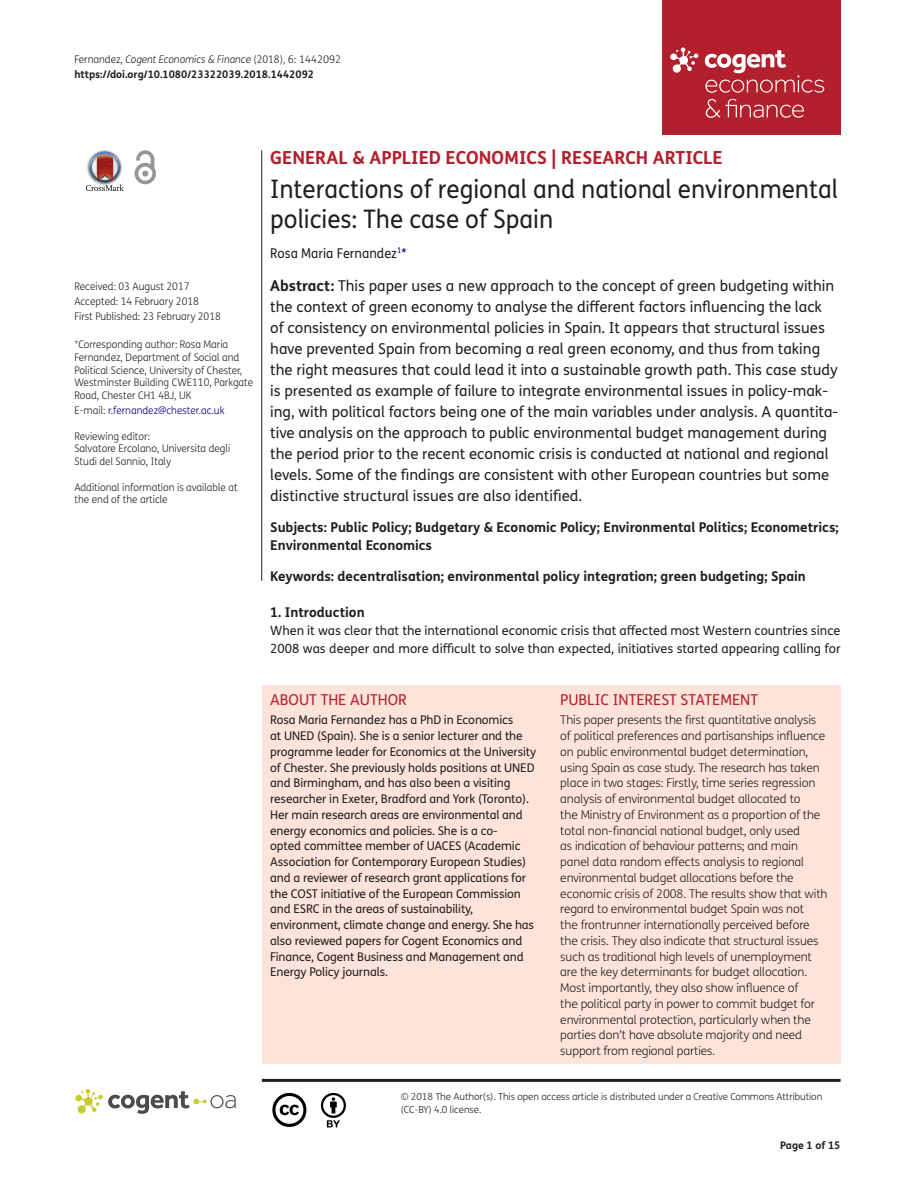
<style>
.page{position:relative;width:915px;height:1191px;background:#fff}
.page>*{position:absolute;margin:0;border:0;box-sizing:border-box;transform-origin:0 0}
.t1{font:25.5px/30px "FS Me Pro";color:#231f20;scale:.95 1}
.t2{font:700 18px "FS Me Pro";color:#b3202d}
.t3{font:15px/21px "FS Me Pro";color:#231f20}
.t4{font:15px "FS Me Pro";color:#b3202d}
.t5{font:700 13.5px/18px "FS Me Pro";color:#231f20}
.t6{font:13.5px "FS Me Pro";color:#231f20;scale:.95 1}
.t7{font:12.75px/18px "FS Me Pro";color:#231f20}
.t8{font:300 12px/15.8px "FS Me Pro";letter-spacing:-.01em;color:#231f20}
.t9{font:12px/15.8px "FS Me Pro";letter-spacing:-.01em;color:#231f20}
.t10{font:300 10.5px/12.8px "FS Me Pro";color:#231f20;scale:.95 1}
.t11{font:700 10.5px/15px "FS Me Pro";color:#231f20}
.t12{font:300 10.5px "FS Me Pro";color:#000080;scale:.95 1}
.t13{font:300 9.75px/12.8px "FS Me Pro";letter-spacing:-.01em;color:#231f20}
.s1{font-weight:300}
.s2{font-weight:300;font-style:italic}
.s3{color:#231f20}
.s4{color:#000080}
.s5{font-weight:700}
</style>
<div class="page">
<div style="left:661px;top:0;width:179px;height:134px;background:#b3202d"></div>
<svg style="left:670px;top:48px;width:28px;height:25px"></svg>
<svg style="left:704px;top:50px;width:120px;height:43px"></svg>
<svg style="left:705px;top:99px;width:98px;height:19px"></svg>
<div style="left:261px;top:685px;width:579px;height:378px;background:#fde3da"></div>
<svg style="left:86px;top:151px;width:38px;height:40px"></svg>
<svg style="left:134px;top:150px;width:22px;height:34px"></svg>
<hr style="left:261px;top:150px;width:1px;height:431px;background:#231f20">
<hr style="left:262px;top:1078px;width:578px;height:3px;background:#231f20">
<svg style="left:75px;top:1089px;width:161px;height:24px"></svg>
<svg style="left:272px;top:1093px;width:34px;height:34px"></svg>
<svg style="left:321px;top:1093px;width:25px;height:34px"></svg>
<p class="t11" style="left:74px;top:51px;width:268px"><span class="s1">Fernandez,</span> <span class="s2">Cogent Economics &amp; Finance</span> <span class="s1">(2018), 6: 1442092 </span>https://doi.org/10.1080/23322039.2018.1442092</p>
<p class="t10" style="left:74px;top:279px;width:155px;line-height:14.9px">Received: 03 August 2017<br>Accepted: 14 February 2018<br>First Published: 23 February 2018</p>
<p class="t10" style="left:74px;top:338px;width:189px">*Corresponding author: Rosa Maria Fernandez, Department of Social and Political Science, University of Chester, Westminster Building CWE110, Parkgate Road, Chester CH1 4BJ, UK</p>
<p class="t12" style="left:74px;top:403px;width:159px"><span class="s3">E-mail:</span> r.fernandez@chester.ac.uk</p>
<p class="t10" style="left:74px;top:429px;width:165px">Reviewing editor:<br>Salvatore Ercolano, Universita degli<br>Studi del Sannio, Italy</p>
<p class="t10" style="left:74px;top:480px;width:173px">Additional information is available at the end of the article</p>
<h2 class="t2" style="left:270px;top:143px;width:454px">GENERAL &amp; APPLIED ECONOMICS | RESEARCH ARTICLE</h2>
<h1 class="t1" style="left:270px;top:174px;width:599px">Interactions of regional and national environmental policies: The case of Spain</h1>
<p class="t6" style="left:270px;top:243px;width:145px">Rosa Maria Fernandez<sup>1</sup><span class="s4">*</span></p>
<p class="t3" style="left:270px;top:275px;width:569px"><span class="s5">Abstract:</span> This paper uses a new approach to the concept of green budgeting within the context of green economy to analyse the different factors influencing the lack of consistency on environmental policies in Spain. It appears that structural issues have prevented Spain from becoming a real green economy, and thus from taking the right measures that could lead it into a sustainable growth path. This case study is presented as example of failure to integrate environmental issues in policy-mak&shy;ing, with political factors being one of the main variables under analysis. A quantita&shy;tive analysis on the approach to public environmental budget management during the period prior to the recent economic crisis is conducted at national and regional levels. Some of the findings are consistent with other European countries but some distinctive structural issues are also identified.</p>
<p class="t5" style="left:270px;top:518px;width:569px">Subjects: Public Policy; Budgetary &amp; Economic Policy; Environmental Politics; Econometrics;<br>Environmental Economics</p>
<p class="t5" style="left:270px;top:566px;width:537px">Keywords: decentralisation; environmental policy integration; green budgeting; Spain</p>
<p class="t5" style="left:270px;top:602px;width:96px">1. Introduction</p>
<p class="t7" style="left:270px;top:621px;width:571px">When it was clear that the international economic crisis that affected most Western countries since<br>2008 was deeper and more difficult to solve than expected, initiatives started appearing calling for</p>
<p class="t4" style="left:270px;top:689px;width:138px">ABOUT THE AUTHOR</p>
<p class="t9" style="left:270px;top:712px;width:267px">Rosa Maria Fernandez has a PhD in Economics<br>at UNED (Spain). She is a senior lecturer and the programme leader for Economics at the University of Chester. She previously holds positions at UNED and Birmingham, and has also been a visiting researcher in Exeter, Bradford and York (Toronto).<br>Her main research areas are environmental and energy economics and policies. She is a co-<br>opted committee member of UACES (Academic Association for Contemporary European Studies) and a reviewer of research grant applications for the COST initiative of the European Commission and ESRC in the areas of sustainability, environment, climate change and energy. She has also reviewed papers for Cogent Economics and Finance, Cogent Business and Management and Energy Policy journals.</p>
<p class="t4" style="left:560px;top:689px;width:199px">PUBLIC INTEREST STATEMENT</p>
<p class="t8" style="left:560px;top:712px;width:269px">This paper presents the first quantitative analysis of political preferences and partisanships influence on public environmental budget determination, using Spain as case study. The research has taken place in two stages: Firstly, time series regression analysis of environmental budget allocated to<br>the Ministry of Environment as a proportion of the total non-financial national budget, only used<br>as indication of behaviour patterns; and main panel data random effects analysis to regional environmental budget allocations before the economic crisis of 2008. The results show that with regard to environmental budget Spain was not<br>the frontrunner internationally perceived before the crisis. They also indicate that structural issues such as traditional high levels of unemployment are the key determinants for budget allocation.<br>Most importantly, they also show influence of<br>the political party in power to commit budget for environmental protection, particularly when the parties don’t have absolute majority and need support from regional parties.</p>
<p class="t13" style="left:400px;top:1090px;width:423px">© 2018 The Author(s). This open access article is distributed under a Creative Commons Attribution (CC-BY) 4.0 license.</p>
<p class="t11" style="left:780px;top:1137px;width:62px">Page 1 of 15</p>
</div>
